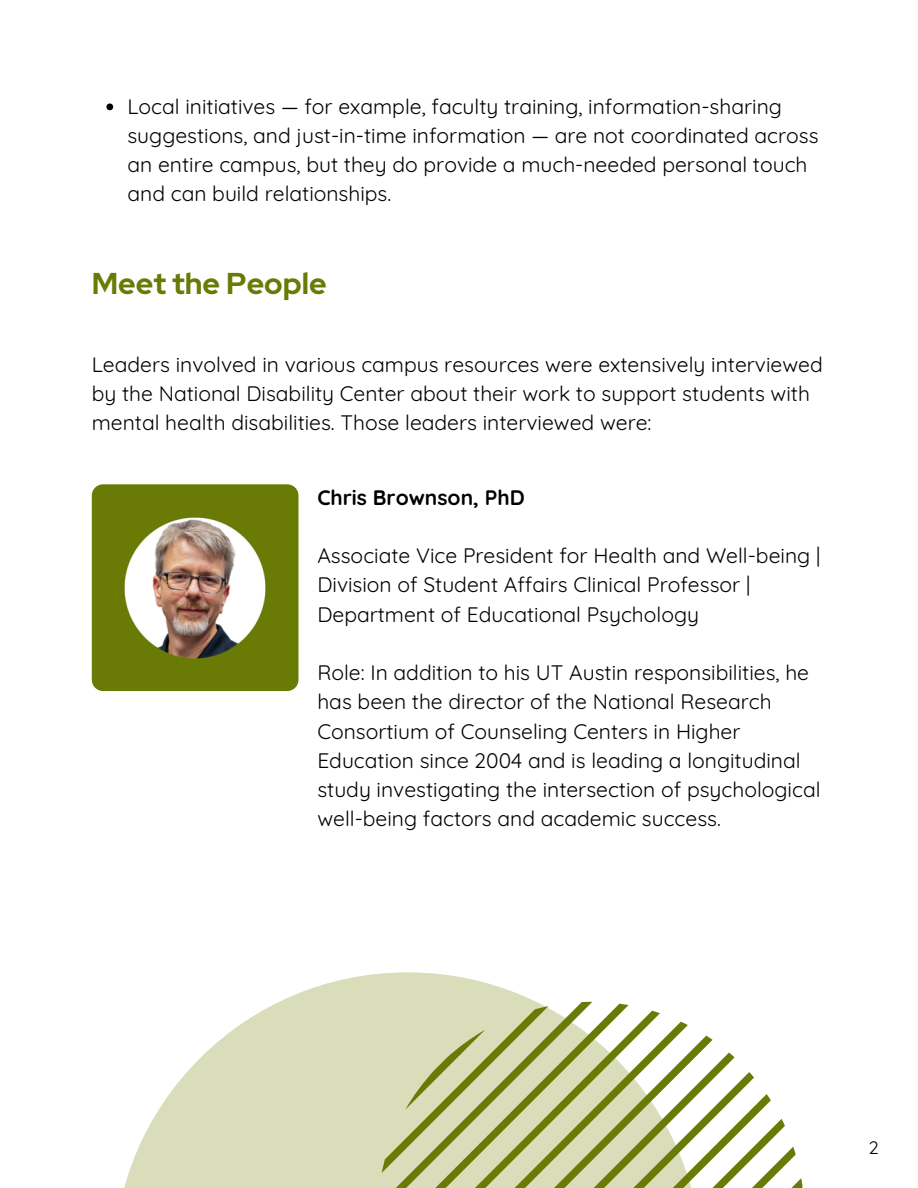
<style>
.page{position:relative;width:918px;height:1188px;background:#fff}
.page>*{position:absolute;margin:0;border:0;box-sizing:border-box;transform-origin:0 0}
.t1{font:700 30px "Red Hat Display";color:#697a05}
.t2{font:21px/29.2px "Quicksand";color:#000}
.t3{font:700 21px "Quicksand";color:#000}
.t4{font:18px "Quicksand";color:#000}
</style>
<div class="page">
<img style="left:92px;top:484px;width:206px;height:207px;border-radius:11px">
<svg style="left:106px;top:104px;width:7px;height:6px"></svg>
<svg style="left:124px;top:972px;width:469px;height:216px;fill:#d9ddba"></svg>
<svg style="left:377px;top:1002px;width:426px;height:186px"></svg>
<p class="t2" style="left:127px;top:91px;width:693px">Local initiatives — for example, faculty training, information-sharing suggestions, and just-in-time information — are not coordinated across an entire campus, but they do provide a much-needed personal touch and can build relationships.</p>
<h1 class="t1" style="left:92px;top:263px;width:236px">Meet the People</h1>
<p class="t2" style="left:92px;top:349px;width:733px">Leaders involved in various campus resources were extensively interviewed by the National Disability Center about their work to support students with mental health disabilities. Those leaders interviewed were:</p>
<h2 class="t3" style="left:317px;top:484px;width:209px">Chris Brownson, PhD</h2>
<p class="t2" style="left:317px;top:541px;width:504px">Associate Vice President for Health and Well-being |<br>Division of Student Affairs Clinical Professor |<br>Department of Educational Psychology</p>
<p class="t2" style="left:317px;top:658px;width:505px">Role: In addition to his UT Austin responsibilities, he has been the director of the National Research Consortium of Counseling Centers in Higher Education since 2004 and is leading a longitudinal study investigating the intersection of psychological well-being factors and academic success.</p>
<p class="t4" style="left:869px;top:1136px;width:11px">2</p>
</div>
